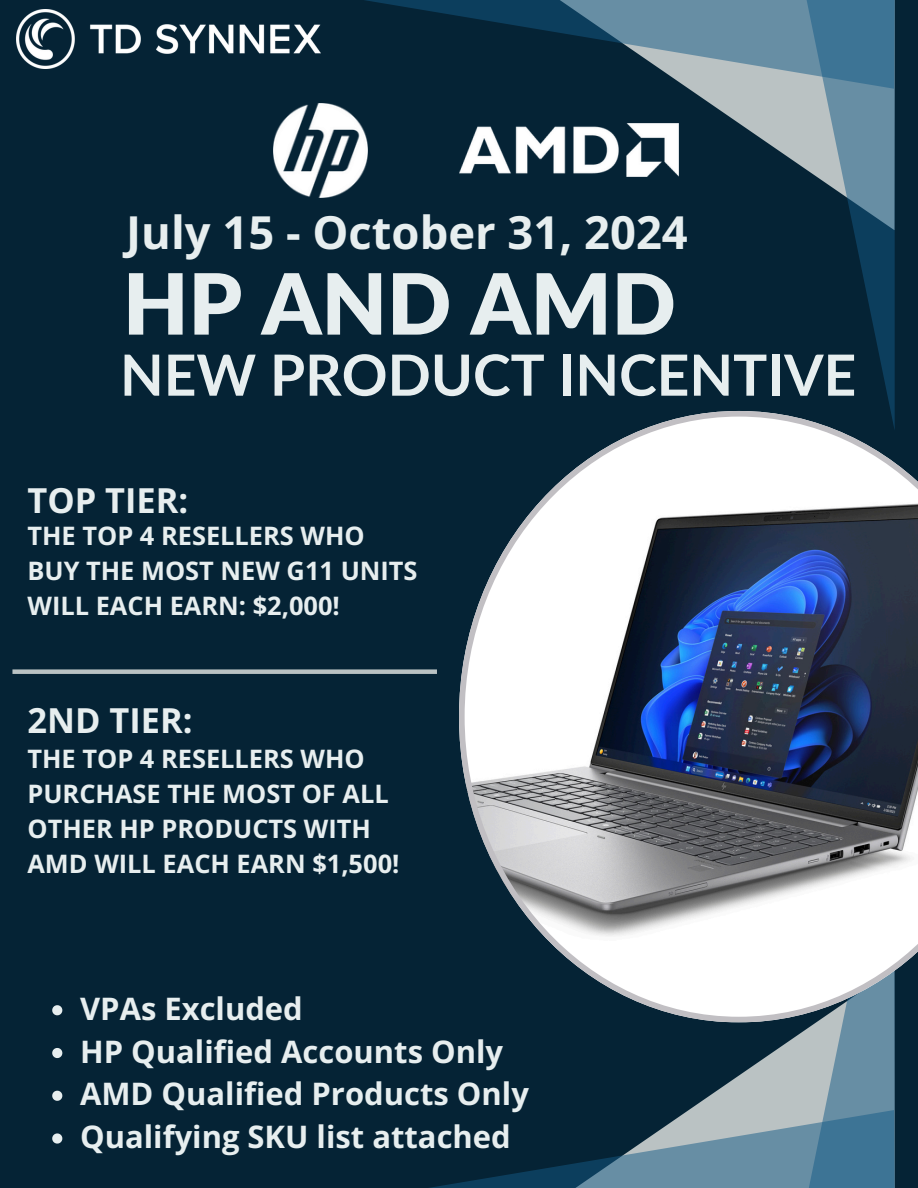
<style>
.page{position:relative;width:918px;height:1188px;background:#052335}
.page>*{position:absolute;margin:0;border:0;box-sizing:border-box;transform-origin:0 0}
.t1{font:900 84.3px "Lato";color:#e7eeef}
.t2{font:700 56.85px "Lato";color:#e7eeef}
.t3{font:700 45.3px "Open Sans";color:#e7eeef}
.t4{font:700 34.35px "Open Sans";color:#e7eeef}
.t5{font:700 30.9px "Open Sans";color:#e7eeef}
.t6{font:700 25.35px/34.8px "Open Sans";color:#e7eeef}
</style>
<div class="page">
<svg style="left:626px;top:89px;width:177px;height:88px"></svg>
<svg style="left:803px;top:89px;width:92px;height:322px"></svg>
<svg style="left:320px;top:0;width:575px;height:89px"></svg>
<svg style="left:689px;top:1022px;width:114px;height:88px"></svg>
<svg style="left:803px;top:1022px;width:92px;height:88px;background:#819ead"></svg>
<svg style="left:429px;top:1110px;width:466px;height:78px"></svg>
<svg style="left:459px;top:411px;width:459px;height:611px"></svg>
<div style="left:12px;top:669px;width:425px;height:5px;background:#bac2c3"></div>
<img style="left:459px;top:124px;width:219px;height:53px">
<img style="left:16px;top:10px;width:304px;height:58px">
<img style="left:274px;top:104px;width:93px;height:93px">
<svg style="left:52px;top:1005px;width:10px;height:10px"></svg>
<svg style="left:52px;top:1048px;width:10px;height:10px"></svg>
<svg style="left:52px;top:1091px;width:10px;height:10px"></svg>
<svg style="left:52px;top:1133px;width:10px;height:11px"></svg>
<h2 class="t3" style="left:126px;top:201px;width:563px">July 15 - October 31, 2024</h2>
<h3 class="t1" style="left:123px;top:251px;width:554px">HP AND AMD</h3>
<h1 class="t2" style="left:120px;top:340px;width:738px">NEW PRODUCT INCENTIVE</h1>
<p class="t4" style="left:27px;top:476px;width:162px">TOP TIER:</p>
<p class="t6" style="left:27px;top:518px;width:392px">THE TOP 4 RESELLERS WHO<br>BUY THE MOST NEW G11 UNITS<br>WILL EACH EARN: $2,000!</p>
<p class="t4" style="left:27px;top:696px;width:167px">2ND TIER:</p>
<p class="t6" style="left:27px;top:741px;width:374px">THE TOP 4 RESELLERS WHO<br>PURCHASE THE MOST OF ALL<br>OTHER HP PRODUCTS WITH<br>AMD WILL EACH EARN $1,500!</p>
<p class="t5" style="left:80px;top:987px;width:224px">VPAs Excluded</p>
<h4 class="t5" style="left:80px;top:1030px;width:425px">HP Qualified Accounts Only</h4>
<p class="t5" style="left:80px;top:1072px;width:450px">AMD Qualified Products Only</p>
<h4 class="t5" style="left:80px;top:1115px;width:432px">Qualifying SKU list attached</h4>
</div>
